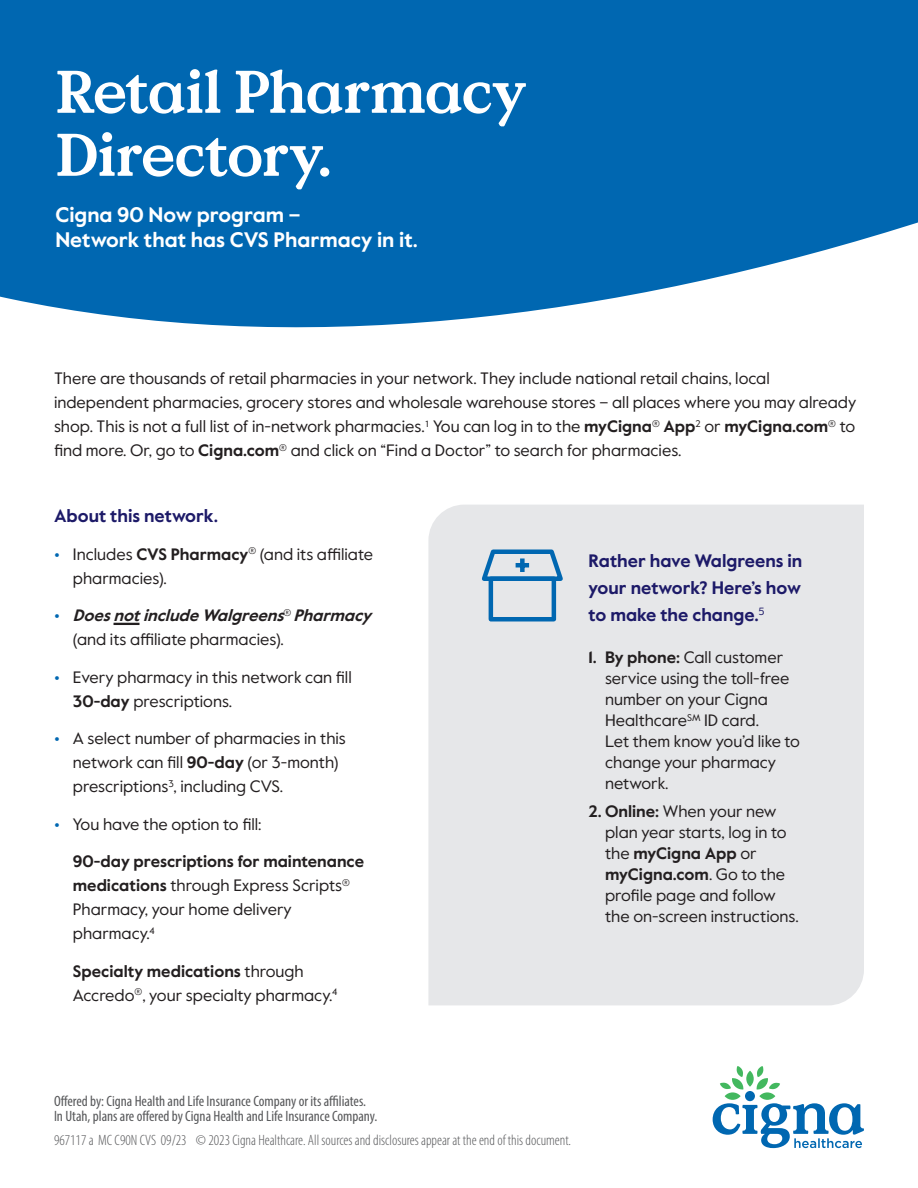
<style>
.page{position:relative;width:918px;height:1188px;background:#fff}
.page>*{position:absolute;margin:0;border:0;box-sizing:border-box;transform-origin:0 0}
.CHC_Headline_bold_40{font:700 60px/63px "Value Serif";letter-spacing:-.025em;color:#fff}
.CHC_Subheadline_bold{font:700 21px "Value Sans Pro";color:#fff}
.CHC_Intro_copy_regul{font:700 18px/27px "Value Sans Pro";color:#1d1a68;text-align:justify}
.CHC_Body_copy_regula{font:16.5px/21px "Value Sans Pro";color:#231f20}
.CHC_Bullet_copy_regu{font:16.5px/24px "Value Sans Pro";color:#231f20}
.CHC_Bullet_copy_regu-2{font:italic 700 16.5px/24px "Value Sans Pro";color:#231f20}
.CHC_Legal_copy_Cat{font:condensed 15px "Myriad Pro";color:#57585a}
.CHC_Legal_copy_Cat-2{font:300 condensed 15px "Myriad Pro";color:#57585a}
.s1{font-weight:700}
.s2{font-weight:700;color:#0067b1}
.s3{font-style:normal;color:#0067b1}
.s4{font-weight:400;font-style:normal}
</style>
<div class="page">
<svg style="left:0;top:0;width:918px;height:328px;background:#1674b7"></svg>
<div style="left:428px;top:505px;width:436px;height:500px;background:#e6e7e9"></div>
<hr style="left:114px;top:623px;width:26px;height:2px;background:#231f20">
<div style="left:489px;top:576px;width:67px;height:45px;border:4px solid #0067b1"></div>
<svg style="left:478px;top:547px;width:88px;height:37px;background:#9fbfd7"></svg>
<svg style="left:713px;top:1066px;width:151px;height:82px"></svg>
<p class="CHC_Headline_bold_40" style="left:55px;top:63px;width:473px">Retail Pharmacy<br>Directory.</p>
<p class="CHC_Subheadline_bold" style="left:55px;top:202px;width:246px">Cigna 90 Now program –</p>
<p class="CHC_Subheadline_bold" style="left:55px;top:227px;width:364px">Network that has CVS Pharmacy in it.</p>
<p class="CHC_Body_copy_regula" style="left:54px;top:367px;width:804px;line-height:24px">There are thousands of retail pharmacies in your network. They include national retail chains, local independent pharmacies, grocery stores and wholesale warehouse stores – all places where you may already shop. This is not a full list of in-network pharmacies.<sup>1</sup> You can log in to the <span class="s1">myCigna</span><sup>®</sup> <span class="s1">App</span><sup>2</sup> or <span class="s1">myCigna.com</span><sup>®</sup> to find more. Or, go to <span class="s1">Cigna.com</span><sup>®</sup> and click on “Find a Doctor” to search for pharmacies.</p>
<p class="CHC_Intro_copy_regul" style="left:54px;top:503px;width:166px">About this network.</p>
<p class="CHC_Bullet_copy_regu" style="left:73px;top:542px;width:302px;text-indent:-19px"><span class="s2">•</span> Includes <span class="s1">CVS Pharmacy</span><sup>®</sup> (and its affiliate pharmacies).</p>
<p class="CHC_Bullet_copy_regu-2" style="left:73px;top:604px;width:305px;text-indent:-19px"><span class="s3">•</span> DoesnotincludeWalgreens<sup>®</sup> Pharmacy <span class="s4">(and its affiliate pharmacies).</span></p>
<p class="CHC_Bullet_copy_regu" style="left:73px;top:665px;width:280px;text-indent:-19px"><span class="s2">•</span> Every pharmacy in this network can fill<br><span class="s1">30-day</span> prescriptions.</p>
<p class="CHC_Bullet_copy_regu" style="left:73px;top:727px;width:275px;text-indent:-19px"><span class="s2">•</span> A select number of pharmacies in this network can fill <span class="s1">90-day</span> (or 3-month) prescriptions<sup>3</sup>, including CVS.</p>
<p class="CHC_Bullet_copy_regu" style="left:54px;top:812px;width:209px"><span class="s2">•</span> You have the option to fill:</p>
<p class="CHC_Bullet_copy_regu" style="left:73px;top:850px;width:293px"><span class="s1">90-day prescriptions for maintenance medications</span> through Express Scripts<sup>®<br></sup>Pharmacy, your home delivery pharmacy.<sup>4</sup></p>
<p class="CHC_Bullet_copy_regu" style="left:73px;top:959px;width:266px"><span class="s1">Specialty medications</span> through<br>Accredo<sup>®</sup>, your specialty pharmacy.<sup>4</sup></p>
<p class="CHC_Intro_copy_regul" style="left:589px;top:548px;width:215px">Rather have Walgreens in your network? Here’s how to make the change.<sup>5</sup></p>
<p class="CHC_Body_copy_regula" style="left:605px;top:647px;width:197px;text-indent:-16px"><span class="s1">1. By phone:</span> Call customer service using the toll-free number on your Cigna<br>Healthcare<sup>SM</sup> ID card.<br>Let them know you’d like to change your pharmacy network.</p>
<p class="CHC_Body_copy_regula" style="left:605px;top:801px;width:195px;text-indent:-16px"><span class="s1">2. Online:</span> When your new plan year starts, log in to the <span class="s1">myCigna App</span> or <span class="s1">myCigna.com</span>. Go to the profile page and follow the on-screen instructions.</p>
<p class="CHC_Legal_copy_Cat" style="left:54px;top:1092px;width:314px">Offered by: Cigna Health and Life Insurance Company or its affiliates.</p>
<p class="CHC_Legal_copy_Cat" style="left:54px;top:1107px;width:325px">In Utah, plans are offered by Cigna Health and Life Insurance Company.</p>
<p class="CHC_Legal_copy_Cat-2" style="left:54px;top:1131px;width:518px">967117 a MC C90N CVS 09/23 © 2023 Cigna Healthcare. All sources and disclosures appear at the end of this document.</p>
</div>
